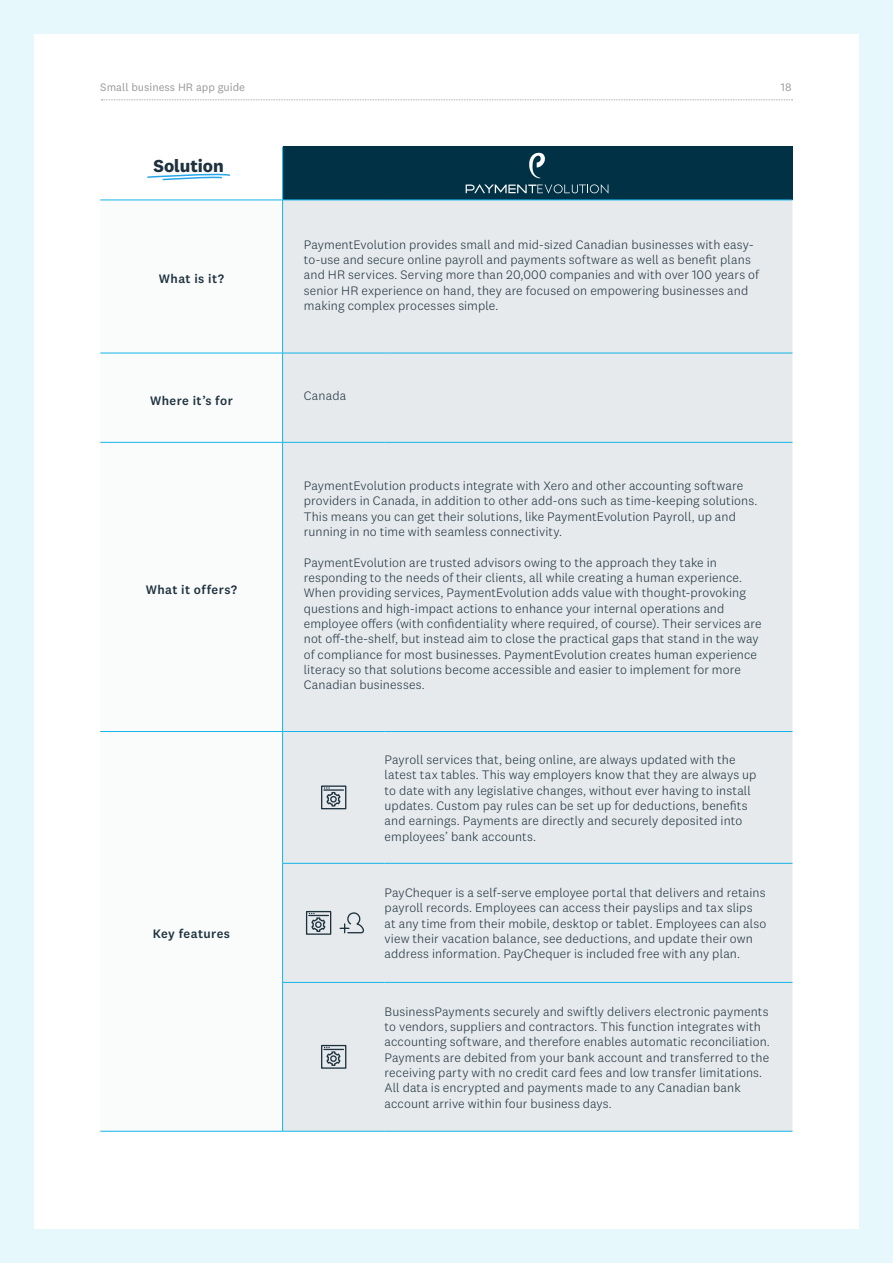
<style>
.page{position:relative;width:893px;height:1263px;background:#e7f8fd}
.page>*{position:absolute;margin:0;border:0;box-sizing:border-box;transform-origin:0 0}
.t1{font:700 18px "National 2";color:#1e323e}
.t2{font:300 12.75px/15.3px "National 2";letter-spacing:.01em;color:#1e323e}
.t3{font:500 12.75px "National 2";letter-spacing:.035em;color:#1e323e}
.t4{font:11.25px "National 2";color:#999}
</style>
<div class="page">
<div style="left:34px;top:34px;width:825px;height:1195px;background:#fff"></div>
<svg style="left:101px;top:99px;width:691px;height:1px"></svg>
<div style="left:283px;top:147px;width:509px;height:53px;background:#003144"></div>
<div style="left:283px;top:201px;width:509px;height:930px;background:#e6eaec"></div>
<hr style="left:100px;top:353px;width:183px;height:1px;background:#13b5ea">
<hr style="left:283px;top:353px;width:102px;height:1px;background:#13b5ea">
<hr style="left:385px;top:353px;width:407px;height:1px;background:#13b5ea">
<hr style="left:100px;top:442px;width:183px;height:1px;background:#13b5ea">
<hr style="left:283px;top:442px;width:102px;height:1px;background:#13b5ea">
<hr style="left:385px;top:442px;width:407px;height:1px;background:#13b5ea">
<hr style="left:100px;top:731px;width:183px;height:1px;background:#13b5ea">
<hr style="left:283px;top:731px;width:102px;height:1px;background:#13b5ea">
<hr style="left:385px;top:731px;width:407px;height:1px;background:#13b5ea">
<hr style="left:282px;top:863px;width:103px;height:1px;background:#13b5ea">
<hr style="left:385px;top:863px;width:407px;height:1px;background:#13b5ea">
<hr style="left:282px;top:982px;width:103px;height:1px;background:#13b5ea">
<hr style="left:385px;top:982px;width:407px;height:1px;background:#13b5ea">
<hr style="left:100px;top:1131px;width:183px;height:1px;background:#13b5ea">
<hr style="left:283px;top:1131px;width:102px;height:1px;background:#13b5ea">
<hr style="left:385px;top:1131px;width:407px;height:1px;background:#13b5ea">
<hr style="left:282px;top:147px;width:1px;height:53px;background:#13b5ea">
<hr style="left:100px;top:200px;width:183px;height:1px;background:#13b5ea">
<hr style="left:283px;top:200px;width:102px;height:1px;background:#13b5ea">
<hr style="left:282px;top:200px;width:1px;height:153px;background:#13b5ea">
<hr style="left:385px;top:200px;width:407px;height:1px;background:#13b5ea">
<hr style="left:282px;top:353px;width:1px;height:89px;background:#13b5ea">
<hr style="left:282px;top:442px;width:1px;height:289px;background:#13b5ea">
<hr style="left:282px;top:732px;width:1px;height:131px;background:#13b5ea">
<hr style="left:282px;top:863px;width:1px;height:119px;background:#13b5ea">
<hr style="left:282px;top:982px;width:1px;height:149px;background:#13b5ea">
<svg style="left:320px;top:785px;width:27px;height:25px"></svg>
<svg style="left:305px;top:910px;width:27px;height:25px"></svg>
<svg style="left:339px;top:911px;width:25px;height:23px"></svg>
<svg style="left:320px;top:1044px;width:27px;height:25px"></svg>
<svg style="left:529px;top:152px;width:16px;height:26px"></svg>
<svg style="left:466px;top:184px;width:142px;height:10px"></svg>
<svg style="left:147px;top:173px;width:84px;height:8px"></svg>
<p class="t4" style="left:100px;top:80px;width:146px">Small business HR app guide</p>
<h1 class="t1" style="left:153px;top:155px;width:72px">Solution</h1>
<p class="t3" style="left:159px;top:271px;width:67px">What is it?</p>
<p class="t4" style="left:781px;top:80px;width:12px">18</p>
<p class="t2" style="left:304px;top:236px;width:457px">PaymentEvolution provides small and mid-sized Canadian businesses with easy&shy;to-use and secure online payroll and payments software as well as benefit plans and HR services. Serving more than 20,000 companies and with over 100 years of senior HR experience on hand, they are focused on empowering businesses and making complex processes simple.</p>
<p class="t3" style="left:150px;top:392px;width:84px">Where it’s for</p>
<p class="t2" style="left:304px;top:388px;width:44px">Canada</p>
<p class="t3" style="left:146px;top:582px;width:93px">What it offers?</p>
<p class="t3" style="left:153px;top:926px;width:79px">Key features</p>
<p class="t2" style="left:304px;top:478px;width:455px">PaymentEvolution products integrate with Xero and other accounting software providers in Canada, in addition to other add-ons such as time-keeping solutions.<br>This means you can get their solutions, like PaymentEvolution Payroll, up and running in no time with seamless connectivity.</p>
<p class="t2" style="left:304px;top:555px;width:459px">PaymentEvolution are trusted advisors owing to the approach they take in responding to the needs of their clients, all while creating a human experience.<br>When providing services, PaymentEvolution adds value with thought-provoking questions and high-impact actions to enhance your internal operations and employee offers (with confidentiality where required, of course). Their services are not off-the-shelf, but instead aim to close the practical gaps that stand in the way of compliance for most businesses. PaymentEvolution creates human experience literacy so that solutions become accessible and easier to implement for more Canadian businesses.</p>
<p class="t2" style="left:385px;top:752px;width:373px">Payroll services that, being online, are always updated with the latest tax tables. This way employers know that they are always up to date with any legislative changes, without ever having to install updates. Custom pay rules can be set up for deductions, benefits and earnings. Payments are directly and securely deposited into employees’ bank accounts.</p>
<p class="t2" style="left:385px;top:885px;width:383px">PayChequer is a self-serve employee portal that delivers and retains payroll records. Employees can access their payslips and tax slips at any time from their mobile, desktop or tablet. Employees can also view their vacation balance, see deductions, and update their own address information. PayChequer is included free with any plan.</p>
<p class="t2" style="left:385px;top:1004px;width:387px">BusinessPayments securely and swiftly delivers electronic payments to vendors, suppliers and contractors. This function integrates with accounting software, and therefore enables automatic reconciliation.<br>Payments are debited from your bank account and transferred to the receiving party with no credit card fees and low transfer limitations.<br>All data is encrypted and payments made to any Canadian bank account arrive within four business days.</p>
</div>
